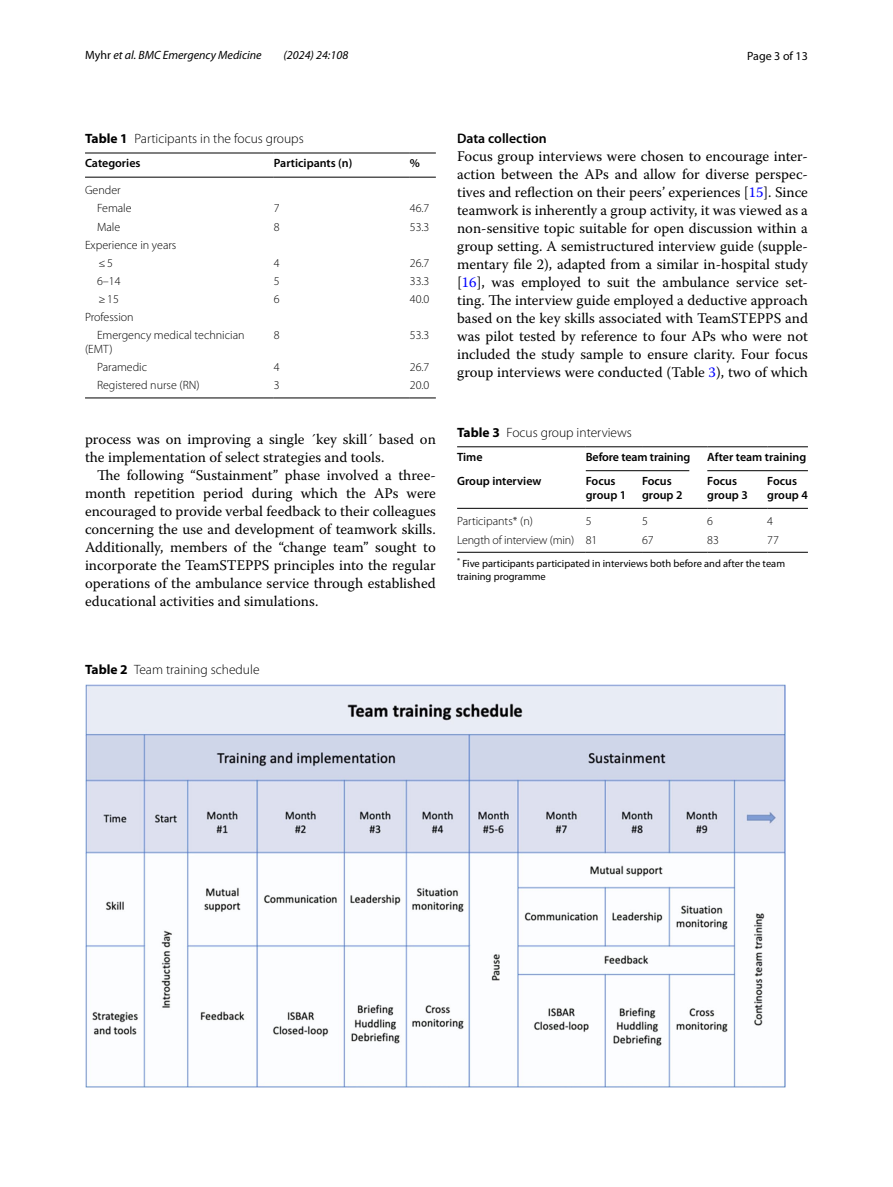
<style>
.page{position:relative;width:893px;height:1187px;background:#fff}
.page>*{position:absolute;margin:0;border:0;box-sizing:border-box;transform-origin:0 0}
.t1{font:14.7px/18px "Warnock Pro";color:#000;text-align:justify}
.t2{font:600 13.8px "Myriad Pro";color:#000}
.t3{font:300 13.5px "Myriad Pro";color:#000}
.t4{font:300 12px/18.1px "Myriad Pro";color:#000}
.t5{font:600 12px/13.5px "Myriad Pro";color:#000}
.t6{font:italic 12px "Myriad Pro";color:#000}
.t7{font:12px "Myriad Pro";color:#000}
.t8{font:10.5px/12.8px "Myriad Pro";color:#000}
.s1{font-style:normal}
.s2{font-weight:700}
.s3{color:#00f}
</style>
<div class="page">
<hr style="left:85px;top:153px;width:189px;height:1px;background:#000">
<hr style="left:85px;top:177px;width:189px;height:1px;background:#000">
<hr style="left:274px;top:153px;width:136px;height:1px;background:#000">
<hr style="left:274px;top:177px;width:136px;height:1px;background:#000">
<svg style="left:410px;top:153px;width:26px;height:1px"></svg>
<svg style="left:410px;top:177px;width:26px;height:1px"></svg>
<hr style="left:85px;top:397px;width:189px;height:1px;background:#000">
<hr style="left:274px;top:397px;width:136px;height:1px;background:#000">
<svg style="left:410px;top:397px;width:26px;height:1px"></svg>
<img style="left:85px;top:684px;width:700px;height:403px">
<hr style="left:457px;top:446px;width:129px;height:1px;background:#000">
<hr style="left:586px;top:446px;width:56px;height:1px;background:#000">
<hr style="left:642px;top:446px;width:65px;height:1px;background:#000">
<hr style="left:707px;top:446px;width:60px;height:1px;background:#000">
<hr style="left:767px;top:446px;width:41px;height:1px;background:#000">
<hr style="left:457px;top:508px;width:129px;height:1px;background:#000">
<hr style="left:586px;top:508px;width:56px;height:1px;background:#000">
<hr style="left:642px;top:508px;width:65px;height:1px;background:#000">
<hr style="left:707px;top:508px;width:60px;height:1px;background:#000">
<hr style="left:767px;top:508px;width:41px;height:1px;background:#000">
<hr style="left:457px;top:552px;width:129px;height:1px;background:#000">
<hr style="left:586px;top:552px;width:56px;height:1px;background:#000">
<hr style="left:642px;top:552px;width:65px;height:1px;background:#000">
<hr style="left:707px;top:552px;width:60px;height:1px;background:#000">
<hr style="left:767px;top:552px;width:41px;height:1px;background:#000">
<hr style="left:586px;top:470px;width:103px;height:1px;background:#000">
<hr style="left:707px;top:470px;width:101px;height:1px;background:#000">
<p class="t6" style="left:85px;top:48px;width:178px"><span class="s1">Myhr</span> et al. BMC Emergency Medicine</p>
<p class="t6" style="left:284px;top:48px;width:66px">(2024) 24:108</p>
<p class="t7" style="left:747px;top:48px;width:62px">Page 3 of 13</p>
<p class="t3" style="left:85px;top:131px;width:220px"><span class="s2">Table 1</span> Participants in the focus groups</p>
<p class="t5" style="left:85px;top:156px;width:57px">Categories</p>
<p class="t5" style="left:274px;top:156px;width:80px">Participants (n)</p>
<p class="t5" style="left:410px;top:156px;width:12px">%</p>
<p class="t4" style="left:97px;top:181px;width:36px;text-indent:-12px">Gender<br>Female</p>
<p class="t4" style="left:274px;top:199px;width:7px">7</p>
<p class="t4" style="left:410px;top:199px;width:21px">46.7</p>
<p class="t4" style="left:97px;top:217px;width:25px">Male</p>
<p class="t4" style="left:274px;top:217px;width:7px">8</p>
<p class="t4" style="left:410px;top:217px;width:21px">53.3</p>
<p class="t4" style="left:99px;top:236px;width:79px;text-indent:-14px">Experience in years ≤5</p>
<p class="t4" style="left:274px;top:254px;width:7px">4</p>
<p class="t4" style="left:410px;top:254px;width:21px">26.7</p>
<p class="t4" style="left:97px;top:272px;width:25px">6–14</p>
<p class="t4" style="left:274px;top:272px;width:7px">5</p>
<p class="t4" style="left:410px;top:272px;width:21px">33.3</p>
<p class="t4" style="left:99px;top:290px;width:22px">≥15</p>
<p class="t4" style="left:274px;top:290px;width:7px">6</p>
<p class="t4" style="left:410px;top:290px;width:21px">40.0</p>
<p class="t4" style="left:97px;top:308px;width:149px;text-indent:-12px">Profession<br>Emergency medical technician</p>
<p class="t4" style="left:85px;top:340px;width:29px">(EMT)</p>
<p class="t4" style="left:274px;top:326px;width:7px">8</p>
<p class="t4" style="left:410px;top:326px;width:21px">53.3</p>
<p class="t4" style="left:97px;top:358px;width:52px">Paramedic</p>
<p class="t4" style="left:274px;top:358px;width:7px">4</p>
<p class="t4" style="left:410px;top:358px;width:21px">26.7</p>
<p class="t4" style="left:97px;top:376px;width:104px">Registered nurse (RN)</p>
<p class="t4" style="left:274px;top:376px;width:7px">3</p>
<p class="t4" style="left:410px;top:376px;width:21px">20.0</p>
<p class="t1" style="left:85px;top:429px;width:352px">process was on improving a single ´key skill´ based on the implementation of select strategies and tools.</p>
<p class="t1" style="left:85px;top:465px;width:352px;text-indent:12px">The following “Sustainment” phase involved a three&shy;month repetition period during which the APs were encouraged to provide verbal feedback to their colleagues concerning the use and development of teamwork skills.<br>Additionally, members of the “change team” sought to incorporate the TeamSTEPPS principles into the regular operations of the ambulance service through established educational activities and simulations.</p>
<p class="t2" style="left:457px;top:130px;width:91px">Data collection</p>
<p class="t1" style="left:457px;top:147px;width:352px">Focus group interviews were chosen to encourage inter&shy;action between the APs and allow for diverse perspec&shy;tives and reflection on their peers’ experiences [<span class="s3">15</span>]. Since teamwork is inherently a group activity, it was viewed as a non-sensitive topic suitable for open discussion within a group setting. A semistructured interview guide (supple&shy;mentary file 2), adapted from a similar in-hospital study [<span class="s3">16</span>], was employed to suit the ambulance service set&shy;ting. The interview guide employed a deductive approach based on the key skills associated with TeamSTEPPS and was pilot tested by reference to four APs who were not included the study sample to ensure clarity. Four focus group interviews were conducted (Table <span class="s3">3</span>), two of which</p>
<p class="t3" style="left:457px;top:425px;width:176px"><span class="s2">Table 3</span> Focus group interviews</p>
<p class="t5" style="left:457px;top:450px;width:27px">Time</p>
<p class="t5" style="left:586px;top:450px;width:106px">Before team training</p>
<p class="t5" style="left:707px;top:450px;width:100px">After team training</p>
<p class="t5" style="left:457px;top:474px;width:86px">Group interview</p>
<p class="t5" style="left:586px;top:474px;width:42px">Focus group 1</p>
<p class="t5" style="left:642px;top:474px;width:42px">Focus group 2</p>
<p class="t5" style="left:707px;top:474px;width:42px">Focus group 3</p>
<p class="t5" style="left:767px;top:474px;width:42px">Focus group 4</p>
<p class="t4" style="left:457px;top:512px;width:77px">Participants* (n)</p>
<p class="t4" style="left:586px;top:512px;width:7px">5</p>
<p class="t4" style="left:642px;top:512px;width:7px">5</p>
<p class="t4" style="left:707px;top:512px;width:7px">6</p>
<p class="t4" style="left:767px;top:512px;width:7px">4</p>
<p class="t4" style="left:457px;top:531px;width:142px">Length of interview (min) 81</p>
<p class="t4" style="left:642px;top:531px;width:13px">67</p>
<p class="t4" style="left:707px;top:531px;width:13px">83</p>
<p class="t4" style="left:767px;top:531px;width:13px">77</p>
<p class="t8" style="left:457px;top:557px;width:329px"><sup>*</sup> Five participants participated in interviews both before and after the team training programme</p>
<p class="t3" style="left:85px;top:662px;width:176px"><span class="s2">Table 2</span> Team training schedule</p>
</div>
